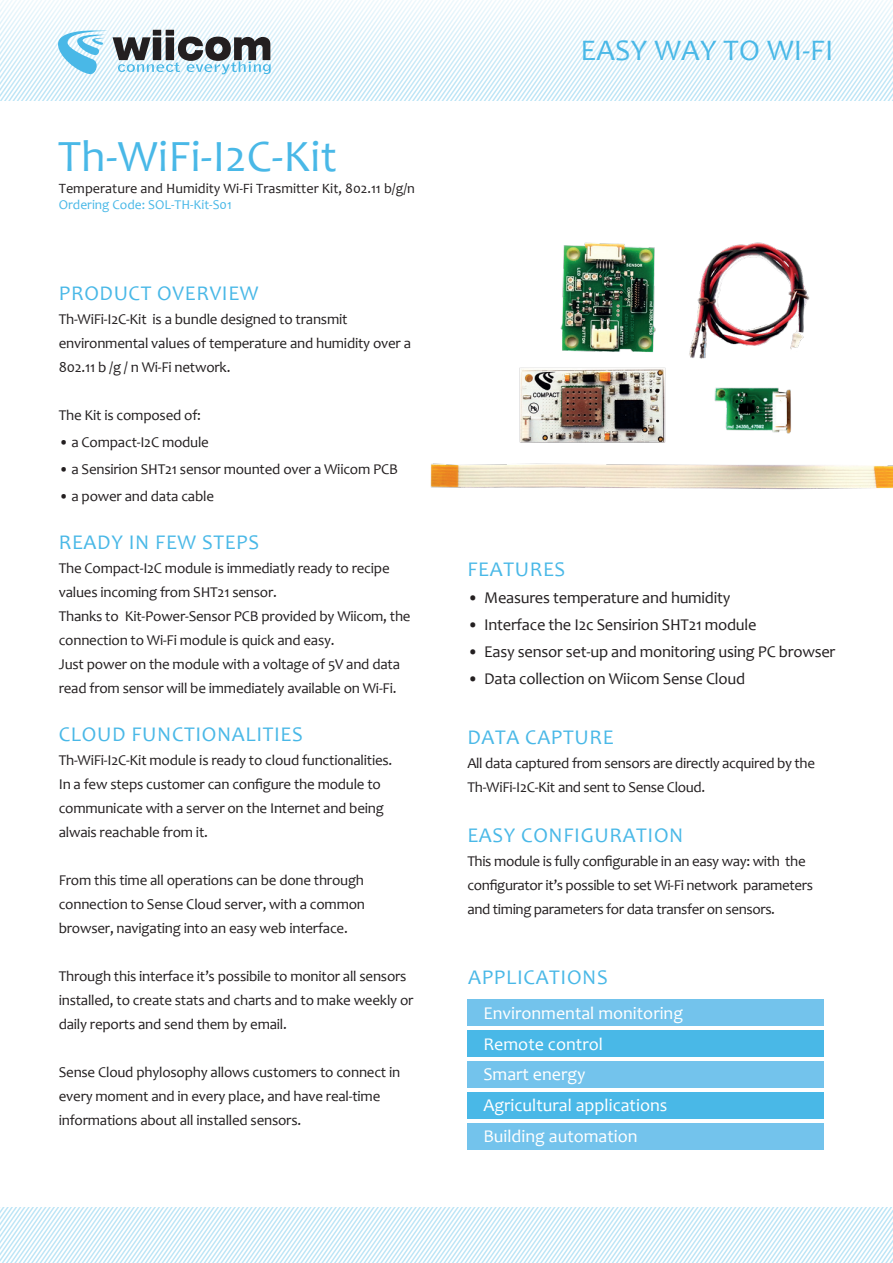
<style>
.page{position:relative;width:893px;height:1263px;background:#fff}
.page>*{position:absolute;margin:0;border:0;box-sizing:border-box;transform-origin:0 0}
.t1{font:45px "Candara";letter-spacing:.01em;color:#49b8e7}
.t2{font:30px "Candara";letter-spacing:.01em;color:#49b8e7}
.t3{font:21px "Candara";letter-spacing:.03em;color:#49b8e7}
.t4{font:18px/30.8px "Candara";color:#fff}
.t5{font:16.5px "Candara";letter-spacing:-.015em;color:#231f20}
.t6{font:15px/24px "Candara";letter-spacing:-.015em;color:#231f20}
.t7{font:14.25px "Candara";color:#231f20}
.t8{font:13.5px "Candara";color:#49b8e7}
</style>
<div class="page">
<svg style="left:0;top:1207px;width:893px;height:56px"></svg>
<div style="left:467px;top:1061px;width:357px;height:27px;background:#73c3ec"></div>
<div style="left:467px;top:1092px;width:357px;height:27px;background:#49b8e7"></div>
<div style="left:467px;top:1123px;width:357px;height:27px;background:#73c3ec"></div>
<div style="left:467px;top:999px;width:357px;height:27px;background:#73c3ec"></div>
<div style="left:467px;top:1030px;width:357px;height:27px;background:#49b8e7"></div>
<svg style="left:0;top:0;width:893px;height:100px"></svg>
<img style="left:430px;top:242px;width:463px;height:248px">
<h1 class="t1" style="left:58px;top:128px;width:280px">Th-WiFi-I2C-Kit</h1>
<p class="t7" style="left:59px;top:179px;width:358px">Temperature and Humidity Wi-Fi Trasmitter Kit, 802.11 b/g/n</p>
<p class="t8" style="left:59px;top:196px;width:174px">Ordering Code: SOL-TH-Kit-S01</p>
<h3 class="t3" style="left:59px;top:280px;width:201px">PRODUCT OVERVIEW</h3>
<p class="t6" style="left:59px;top:306px;width:354px">Th-WiFi-I2C-Kit is a bundle designed to transmit environmental values of temperature and humidity over a<br>802.11 b /g / n Wi-Fi network.</p>
<p class="t6" style="left:59px;top:402px;width:144px">The Kit is composed of:</p>
<p class="t6" style="left:59px;top:429px;width:152px">• a Compact-I2C module</p>
<p class="t6" style="left:59px;top:456px;width:341px">• a Sensirion SHT21 sensor mounted over a Wiicom PCB</p>
<p class="t6" style="left:59px;top:483px;width:157px">• a power and data cable</p>
<h3 class="t3" style="left:59px;top:529px;width:202px">READY IN FEW STEPS</h3>
<p class="t6" style="left:59px;top:555px;width:353px">The Compact-I2C module is immediatly ready to recipe values incoming from SHT21 sensor.<br>Thanks to Kit-Power-Sensor PCB provided by Wiicom, the connection to Wi-Fi module is quick and easy.<br>Just power on the module with a voltage of 5V and data read from sensor will be immediately available on Wi-Fi.</p>
<h3 class="t3" style="left:59px;top:721px;width:246px">CLOUD FUNCTIONALITIES</h3>
<p class="t6" style="left:59px;top:747px;width:335px">Th-WiFi-I2C-Kit module is ready to cloud functionalities.<br>In a few steps customer can configure the module to communicate with a server on the Internet and being alwais reachable from it.</p>
<p class="t6" style="left:59px;top:867px;width:308px;text-align:justify">From this time all operations can be done through connection to Sense Cloud server, with a common browser, navigating into an easy web interface.</p>
<p class="t6" style="left:59px;top:963px;width:356px">Through this interface it’s possibile to monitor all sensors installed, to create stats and charts and to make weekly or daily reports and send them by email.</p>
<p class="t6" style="left:59px;top:1059px;width:343px">Sense Cloud phylosophy allows customers to connect in every moment and in every place, and have real-time informations about all installed sensors.</p>
<h2 class="t2" style="left:581px;top:32px;width:254px">EASY WAY TO WI-FI</h2>
<h3 class="t3" style="left:467px;top:556px;width:99px">FEATURES</h3>
<p class="t5" style="left:467px;top:587px;width:265px">• Measures temperature and humidity</p>
<p class="t5" style="left:467px;top:614px;width:291px">• Interface the I2c Sensirion SHT21 module</p>
<p class="t5" style="left:467px;top:641px;width:370px">• Easy sensor set-up and monitoring using PC browser</p>
<p class="t5" style="left:467px;top:668px;width:279px">• Data collection on Wiicom Sense Cloud</p>
<h3 class="t3" style="left:467px;top:724px;width:148px">DATA CAPTURE</h3>
<p class="t6" style="left:467px;top:751px;width:349px">All data captured from sensors are directly acquired by the<br>Th-WiFi-I2C-Kit and sent to Sense Cloud.</p>
<h3 class="t3" style="left:467px;top:822px;width:217px">EASY CONFIGURATION</h3>
<p class="t6" style="left:467px;top:849px;width:347px">This module is fully configurable in an easy way: with the configurator it’s possible to set Wi-Fi network parameters and timing parameters for data transfer on sensors.</p>
<h3 class="t3" style="left:468px;top:964px;width:141px">APPLICATIONS</h3>
<p class="t4" style="left:483px;top:997px;width:201px">Environmental monitoring<br>Remote control<br>Smart energy<br>Agricultural applications<br>Building automation</p>
</div>
